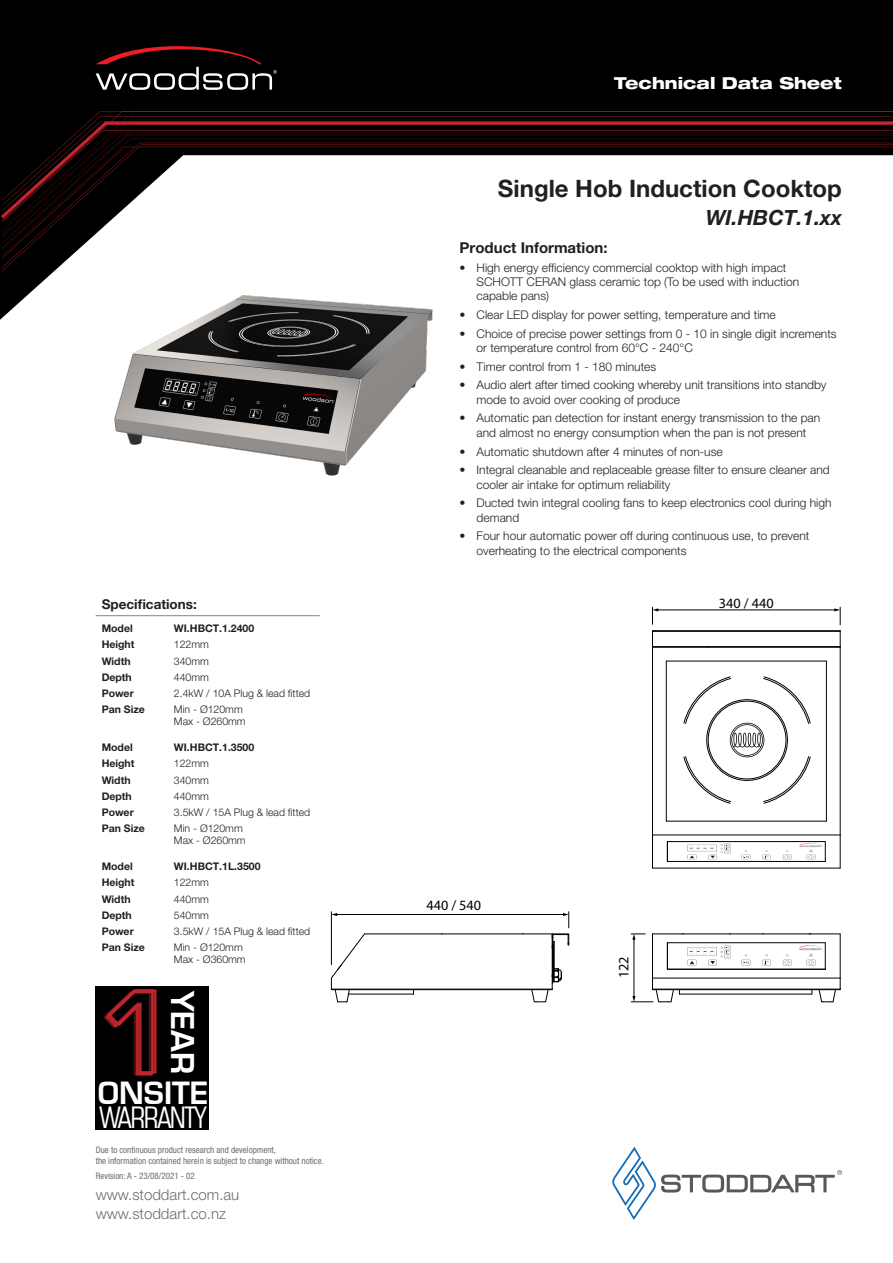
<style>
.page{position:relative;width:893px;height:1263px;background:#fff}
.page>*{position:absolute;margin:0;border:0;box-sizing:border-box;transform-origin:0 0}
.t1{font:30.6px "Square 721 Dm Normal";color:#fff}
.t2{font:condensed 29.85px/24.6px "Square 721 BT";letter-spacing:-.05em;color:#fff;scale:.96 1}
.Non_TOC_Page_Header{font:700 24px "Helvetica Neue LT Pro";color:#231f20}
.Non_TOC_Page_Header-2{font:italic 700 21px "Helvetica Neue LT Pro";color:#231f20}
.t3{font:800 expanded 16.5px "Helvetica Neue LT Pro";color:#fff}
.t4{font:300 15px/19.5px "Helvetica Neue LT Pro";color:#6c6d70}
.Description_-_Featur{font:700 15px "Helvetica Neue LT Pro";color:#231f20}
.t5{font:14.25px "Myriad Pro";color:#000}
.Cells{font:700 13.5px "Helvetica Neue LT Pro";color:#231f20}
.t6{font:300 12px/14.4px "Helvetica Neue LT Pro";color:#231f20}
.Cells-2{font:300 10.5px "Helvetica Neue LT Pro";color:#231f20}
.Cells-3{font:700 10.5px "Helvetica Neue LT Pro";color:#231f20}
.t7{font:condensed 9px/10.8px "Helvetica Neue LT Pro";color:#6c6d70}
.s1{font-family:"Square 721 Dm Normal";font-stretch:normal}
</style>
<div class="page">
<svg style="left:0;top:0;width:893px;height:320px;fill:#000"></svg>
<svg style="left:2px;top:268px;width:891px;height:3px"></svg>
<svg style="left:2px;top:237px;width:891px;height:31px"></svg>
<svg style="left:2px;top:111px;width:891px;height:126px"></svg>
<svg style="left:612px;top:1147px;width:230px;height:73px"></svg>
<svg style="left:96px;top:43px;width:181px;height:47px;background:#2d2021"></svg>
<hr style="left:331px;top:912px;width:1px;height:53px;background:#000">
<hr style="left:336px;top:914px;width:228px;height:1px;background:#000">
<svg style="left:331px;top:913px;width:6px;height:3px"></svg>
<hr style="left:657px;top:610px;width:178px;height:1px;background:#000">
<svg style="left:652px;top:607px;width:6px;height:17px"></svg>
<svg style="left:834px;top:607px;width:7px;height:18px"></svg>
<hr style="left:634px;top:939px;width:1px;height:58px;background:#000">
<svg style="left:631px;top:934px;width:14px;height:6px"></svg>
<hr style="left:652px;top:630px;width:188px;height:1px;background:#000">
<hr style="left:652px;top:631px;width:188px;height:1px;background:#000">
<hr style="left:652px;top:646px;width:188px;height:1px;background:#000">
<svg style="left:840px;top:631px;width:1px;height:16px"></svg>
<svg style="left:652px;top:632px;width:1px;height:14px"></svg>
<hr style="left:667px;top:861px;width:158px;height:1px;background:#000">
<hr style="left:840px;top:647px;width:1px;height:188px;background:#000">
<hr style="left:652px;top:834px;width:188px;height:1px;background:#000">
<hr style="left:652px;top:647px;width:1px;height:188px;background:#000">
<hr style="left:652px;top:647px;width:188px;height:1px;background:#000">
<hr style="left:652px;top:868px;width:188px;height:1px;background:#000">
<hr style="left:667px;top:841px;width:158px;height:1px;background:#000">
<hr style="left:840px;top:835px;width:1px;height:33px;background:#000">
<hr style="left:652px;top:835px;width:1px;height:33px;background:#000">
<svg style="left:667px;top:842px;width:1px;height:19px"></svg>
<hr style="left:679px;top:994px;width:133px;height:1px;background:#000">
<hr style="left:652px;top:989px;width:188px;height:1px;background:#000">
<hr style="left:652px;top:978px;width:188px;height:1px;background:#000">
<svg style="left:631px;top:978px;width:49px;height:25px"></svg>
<svg style="left:818px;top:978px;width:23px;height:25px"></svg>
<hr style="left:652px;top:933px;width:188px;height:1px;background:#000">
<hr style="left:667px;top:942px;width:158px;height:1px;background:#000">
<hr style="left:667px;top:969px;width:158px;height:1px;background:#000">
<hr style="left:652px;top:934px;width:1px;height:44px;background:#000">
<hr style="left:840px;top:934px;width:1px;height:44px;background:#000">
<svg style="left:667px;top:943px;width:1px;height:26px"></svg>
<hr style="left:348px;top:994px;width:65px;height:1px;background:#000">
<svg style="left:531px;top:989px;width:22px;height:14px"></svg>
<hr style="left:331px;top:989px;width:221px;height:1px;background:#000">
<hr style="left:364px;top:933px;width:188px;height:1px;background:#000">
<hr style="left:552px;top:934px;width:1px;height:55px;background:#000">
<svg style="left:330px;top:933px;width:35px;height:70px"></svg>
<svg style="left:551px;top:912px;width:18px;height:71px"></svg>
<svg style="left:742px;top:954px;width:8px;height:11px"></svg>
<svg style="left:762px;top:954px;width:9px;height:11px"></svg>
<svg style="left:783px;top:954px;width:8px;height:11px"></svg>
<svg style="left:688px;top:946px;width:42px;height:19px"></svg>
<svg style="left:799px;top:943px;width:27px;height:27px"></svg>
<svg style="left:742px;top:850px;width:8px;height:9px"></svg>
<svg style="left:762px;top:850px;width:9px;height:9px"></svg>
<svg style="left:783px;top:850px;width:8px;height:9px"></svg>
<svg style="left:688px;top:843px;width:42px;height:16px"></svg>
<svg style="left:799px;top:841px;width:27px;height:20px"></svg>
<hr style="left:666px;top:821px;width:160px;height:1px;background:#000">
<hr style="left:666px;top:661px;width:1px;height:160px;background:#000">
<hr style="left:666px;top:661px;width:160px;height:1px;background:#000">
<hr style="left:826px;top:661px;width:1px;height:160px;background:#000">
<svg style="left:683px;top:676px;width:128px;height:128px"></svg>
<hr style="left:96px;top:615px;width:72px;height:1px;background:#808285">
<hr style="left:168px;top:615px;width:152px;height:1px;background:#808285">
<div style="left:96px;top:986px;width:113px;height:144px;background:#000"></div>
<svg style="left:104px;top:989px;width:53px;height:86px"></svg>
<img style="left:99px;top:277px;width:340px;height:199px">
<p class="Cells" style="left:102px;top:595px;width:97px">Specifications:</p>
<p class="Cells-3" style="left:102px;top:622px;width:33px">Model</p>
<p class="Cells-3" style="left:174px;top:622px;width:82px">WI.HBCT.1.2400</p>
<p class="Cells-3" style="left:102px;top:638px;width:34px">Height</p>
<p class="Cells-2" style="left:174px;top:638px;width:37px">122mm</p>
<p class="Cells-3" style="left:102px;top:654px;width:30px">Width</p>
<p class="Cells-2" style="left:174px;top:654px;width:37px">340mm</p>
<p class="Cells-3" style="left:102px;top:670px;width:32px">Depth</p>
<p class="Cells-2" style="left:174px;top:670px;width:37px">440mm</p>
<p class="Cells-3" style="left:102px;top:686px;width:34px">Power</p>
<p class="Cells-2" style="left:174px;top:686px;width:138px">2.4kW / 10A Plug &amp; lead fitted</p>
<p class="Cells-3" style="left:102px;top:702px;width:45px">Pan Size</p>
<p class="Cells-2" style="left:174px;top:702px;width:70px">Min - Ø120mm</p>
<p class="Cells-2" style="left:174px;top:714px;width:73px">Max - Ø260mm</p>
<p class="Cells-3" style="left:102px;top:741px;width:33px">Model</p>
<p class="Cells-3" style="left:174px;top:741px;width:82px">WI.HBCT.1.3500</p>
<p class="Cells-3" style="left:102px;top:757px;width:34px">Height</p>
<p class="Cells-2" style="left:174px;top:757px;width:37px">122mm</p>
<p class="Cells-3" style="left:102px;top:773px;width:30px">Width</p>
<p class="Cells-2" style="left:174px;top:773px;width:37px">340mm</p>
<p class="Cells-3" style="left:102px;top:789px;width:32px">Depth</p>
<p class="Cells-2" style="left:174px;top:789px;width:37px">440mm</p>
<p class="Cells-3" style="left:102px;top:805px;width:34px">Power</p>
<p class="Cells-2" style="left:174px;top:805px;width:138px">3.5kW / 15A Plug &amp; lead fitted</p>
<p class="Cells-3" style="left:102px;top:821px;width:45px">Pan Size</p>
<p class="Cells-2" style="left:174px;top:821px;width:70px">Min - Ø120mm</p>
<p class="Cells-2" style="left:174px;top:833px;width:73px">Max - Ø260mm</p>
<p class="Cells-3" style="left:102px;top:859px;width:33px">Model</p>
<p class="Cells-3" style="left:174px;top:859px;width:88px">WI.HBCT.1L.3500</p>
<p class="Cells-3" style="left:102px;top:875px;width:34px">Height</p>
<p class="Cells-2" style="left:174px;top:876px;width:37px">122mm</p>
<p class="Cells-3" style="left:102px;top:892px;width:30px">Width</p>
<p class="Cells-2" style="left:174px;top:892px;width:37px">440mm</p>
<p class="Cells-3" style="left:102px;top:908px;width:32px">Depth</p>
<p class="Cells-2" style="left:174px;top:908px;width:37px">540mm</p>
<p class="Cells-3" style="left:102px;top:924px;width:34px">Power</p>
<p class="Cells-2" style="left:174px;top:924px;width:138px">3.5kW / 15A Plug &amp; lead fitted</p>
<p class="Cells-3" style="left:102px;top:940px;width:45px">Pan Size</p>
<p class="Cells-2" style="left:174px;top:940px;width:70px">Min - Ø120mm</p>
<p class="Cells-2" style="left:174px;top:952px;width:73px">Max - Ø360mm</p>
<p class="t1" style="left:201px;top:991px;width:85px;rotate:90deg">YEAR</p>
<p class="t2" style="left:98px;top:1080px;width:117px"><span class="s1">ONSITE<br></span>WARRANTY</p>
<p class="t7" style="left:96px;top:1144px;width:230px">Due to continuous product research and development,<br>the information contained herein is subject to change without notice.</p>
<p class="t4" style="left:96px;top:1184px;width:145px">www.stoddart.com.au www.stoddart.co.nz</p>
<p class="t7" style="left:96px;top:1170px;width:101px">Revision: A - 23/08/2021 - 02</p>
<h3 class="t3" style="left:614px;top:73px;width:229px">Technical Data Sheet</h3>
<p class="Non_TOC_Page_Header" style="left:498px;top:174px;width:345px">Single Hob Induction Cooktop</p>
<p class="Non_TOC_Page_Header-2" style="left:706px;top:205px;width:138px">WI.HBCT.1.xx</p>
<p class="Description_-_Featur" style="left:460px;top:238px;width:150px">Product Information:</p>
<p class="t6" style="left:477px;top:260px;width:324px;text-indent:-17px">• High energy efficiency commercial cooktop with high impact<br>SCHOTT CERAN glass ceramic top (To be used with induction capable pans)</p>
<p class="t6" style="left:460px;top:307px;width:318px">• Clear LED display for power setting, temperature and time</p>
<p class="t6" style="left:477px;top:326px;width:362px;text-indent:-17px">• Choice of precise power settings from 0 - 10 in single digit increments or temperature control from 60°C - 240°C</p>
<p class="t6" style="left:460px;top:359px;width:198px">• Timer control from 1 - 180 minutes</p>
<p class="t6" style="left:477px;top:378px;width:351px;text-indent:-17px">• Audio alert after timed cooking whereby unit transitions into standby mode to avoid over cooking of produce</p>
<p class="t6" style="left:460px;top:411px;width:362px;text-align:center">• Automatic pan detection for instant energy transmission to the pan and almost no energy consumption when the pan is not present</p>
<p class="t6" style="left:460px;top:444px;width:265px">• Automatic shutdown after 4 minutes of non-use</p>
<p class="t6" style="left:477px;top:462px;width:355px;text-indent:-17px">• Integral cleanable and replaceable grease filter to ensure cleaner and cooler air intake for optimum reliability</p>
<p class="t6" style="left:477px;top:495px;width:356px;text-indent:-17px">• Ducted twin integral cooling fans to keep electronics cool during high demand</p>
<p class="t6" style="left:477px;top:529px;width:334px;text-indent:-17px">• Four hour automatic power off during continuous use, to prevent overheating to the electrical components</p>
<p class="t5" style="left:426px;top:896px;width:56px">440 / 540</p>
<p class="t5" style="left:719px;top:594px;width:56px">340 / 440</p>
<p class="t5" style="left:615px;top:978px;width:23px;rotate:-90deg">122</p>
</div>
